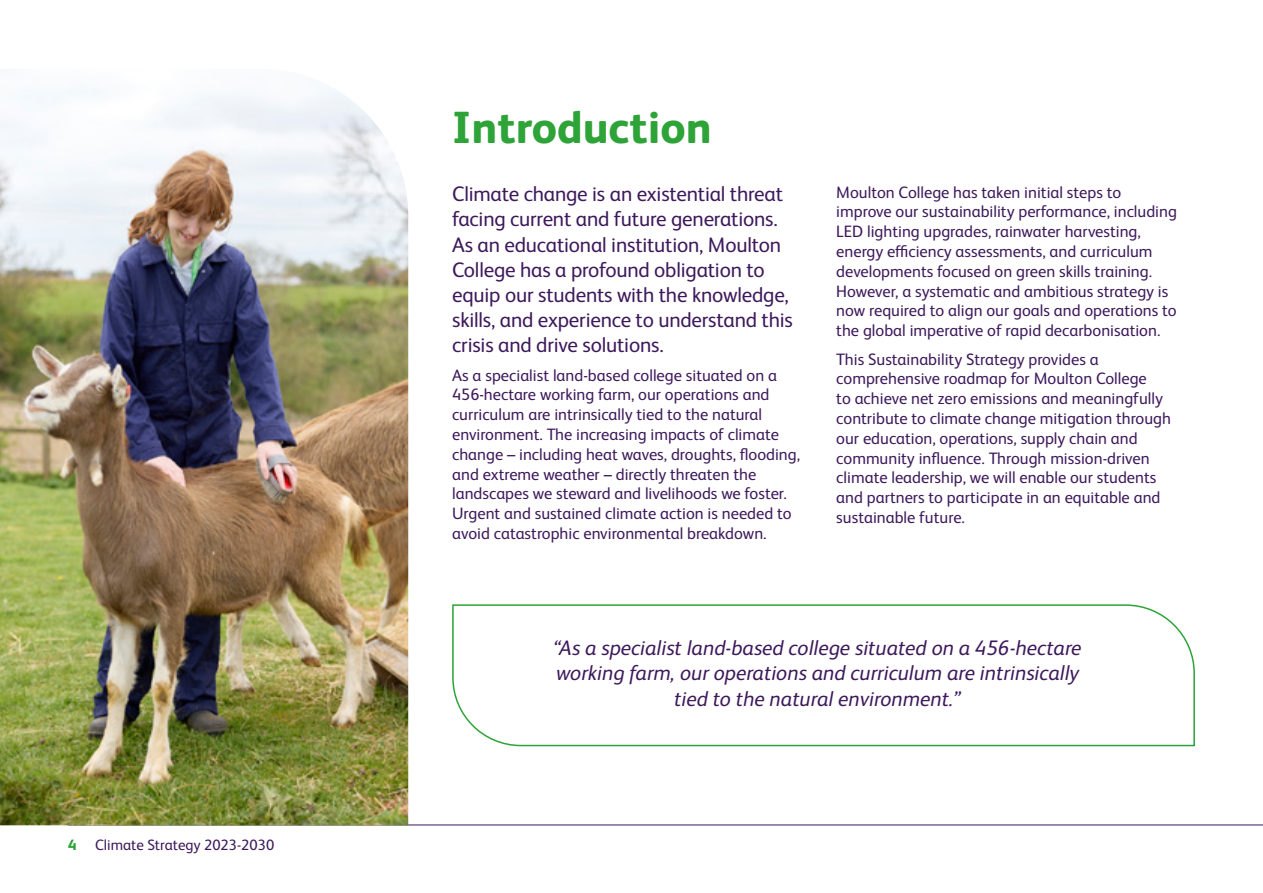
<style>
.page{position:relative;width:1263px;height:893px;background:#fff}
.page>*{position:absolute;margin:0;border:0;box-sizing:border-box;transform-origin:0 0}
.t1{font:800 45px "FS Albert Pro";color:#2ea338}
.t2{font:21px/25.2px "FS Albert Pro";letter-spacing:-.01em;color:#3d195b}
.t3{font:italic 21px/25.2px "FS Albert Pro";color:#3d195b;text-align:center}
.t4{font:16.5px/19.8px "FS Albert Pro";color:#3d195b}
.t5{font:15px "FS Albert Pro";color:#3d195b}
.s1{font-weight:800;color:#2ea338}
</style>
<div class="page">
<hr style="left:68px;top:825px;width:1195px;height:1px;background:#3d195b">
<svg style="left:452px;top:604px;width:743px;height:143px"></svg>
<img style="left:0;top:80px;width:408px;height:745px">
<p class="t5" style="left:68px;top:834px;width:208px"><span class="s1">4</span> Climate Strategy 2023-2030</p>
<p class="t1" style="left:452px;top:92px;width:261px">Introduction</p>
<p class="t2" style="left:452px;top:180px;width:342px">Climate change is an existential threat facing current and future generations.<br>As an educational institution, Moulton College has a profound obligation to equip our students with the knowledge, skills, and experience to understand this crisis and drive solutions.</p>
<p class="t4" style="left:452px;top:364px;width:349px">As a specialist land-based college situated on a 456-hectare working farm, our operations and curriculum are intrinsically tied to the natural environment. The increasing impacts of climate change – including heat waves, droughts, flooding, and extreme weather – directly threaten the landscapes we steward and livelihoods we foster.<br>Urgent and sustained climate action is needed to avoid catastrophic environmental breakdown.</p>
<p class="t4" style="left:836px;top:181px;width:342px">Moulton College has taken initial steps to improve our sustainability performance, including LED lighting upgrades, rainwater harvesting, energy efficiency assessments, and curriculum developments focused on green skills training.<br>However, a systematic and ambitious strategy is now required to align our goals and operations to the global imperative of rapid decarbonisation.</p>
<p class="t4" style="left:836px;top:348px;width:336px">This Sustainability Strategy provides a comprehensive roadmap for Moulton College<br>to achieve net zero emissions and meaningfully contribute to climate change mitigation through our education, operations, supply chain and community influence. Through mission-driven climate leadership, we will enable our students and partners to participate in an equitable and sustainable future.</p>
<p class="t3" style="left:553px;top:634px;width:530px">“As a specialist land-based college situated on a 456-hectare working farm, our operations and curriculum are intrinsically tied to the natural environment.”</p>
</div>
